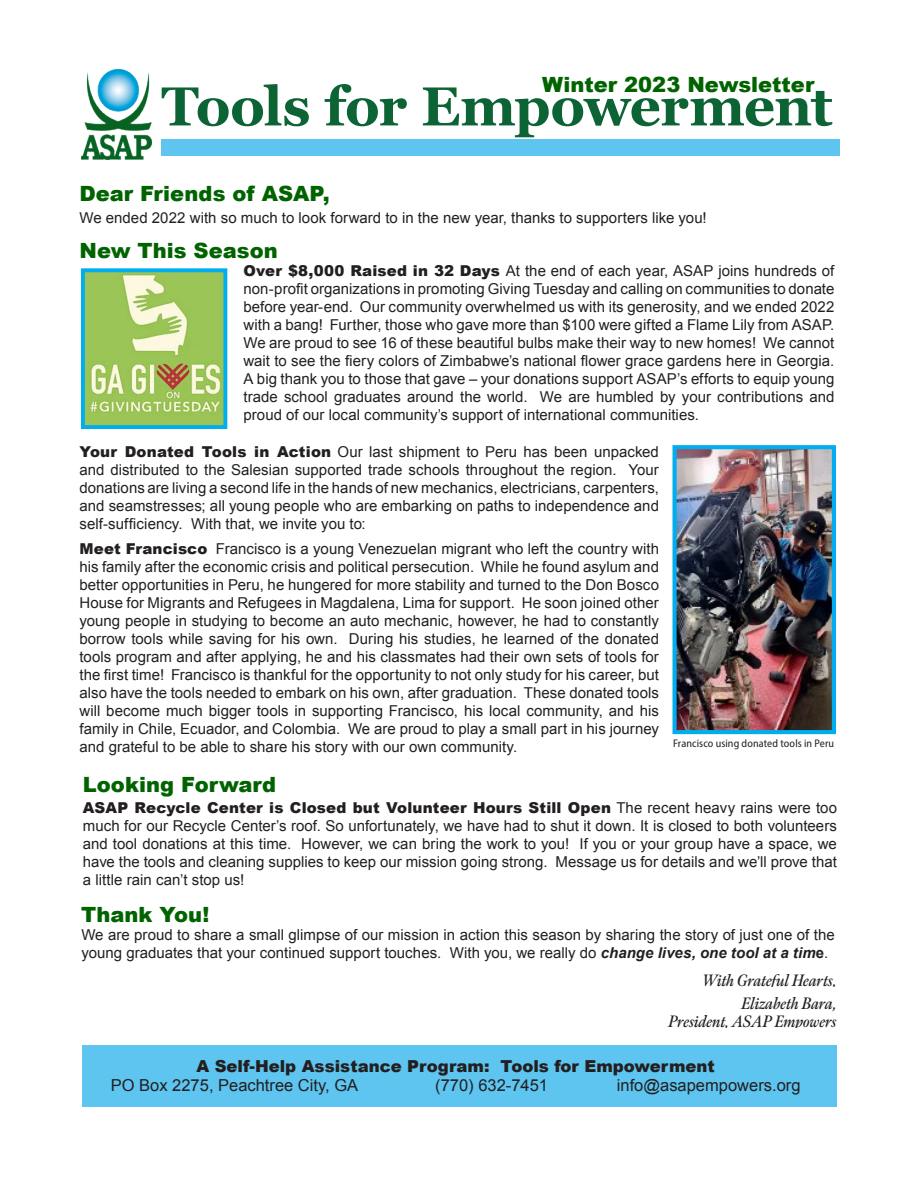
<style>
.page{position:relative;width:918px;height:1188px;background:#fff}
.page>*{position:absolute;margin:0;border:0;box-sizing:border-box;transform-origin:0 0}
.t1{font:700 54.75px "Georgia";letter-spacing:-.02em;color:#0c6333}
.t2{font:900 21px "Arial";color:#006300}
.t3{font:16.5px "Arial";color:#231f20}
.t4{font:italic 600 16.5px/18px "Meno Display Condensed";letter-spacing:-.005em;color:#231f20;text-align:right}
.t5{font:900 16.5px "Arial";color:#231f20}
.text{font:15px/18px "Arial";color:#231f20;text-align:justify}
.t6{font:11.1px "Myriad Variable Concept";letter-spacing:.01em;color:#231f20}
.s1{font-weight:900}
.s2{font-weight:700;font-style:italic}
.s3{font-weight:700}
</style>
<div class="page">
<div style="left:82px;top:1045px;width:755px;height:62px;background:#5dc5f0"></div>
<img style="left:678px;top:450px;width:153px;height:279px">
<div style="left:673px;top:445px;width:163px;height:289px;border:4px solid #00aeef"></div>
<img style="left:86px;top:273px;width:136px;height:151px">
<div style="left:81px;top:268px;width:146px;height:161px;border:4px solid #00aeef"></div>
<div style="left:161px;top:140px;width:679px;height:16px;background:#5dc5f0"></div>
<img style="left:81px;top:69px;width:70px;height:90px">
<h2 class="t2" style="left:542px;top:69px;width:274px">Winter 2023 Newsletter</h2>
<h1 class="t1" style="left:161px;top:65px;width:673px">Tools for Empowerment</h1>
<h2 class="t2" style="left:79px;top:178px;width:252px">Dear Friends of ASAP,</h2>
<p class="text" style="left:79px;top:209px;width:629px">We ended 2022 with so much to look forward to in the new year, thanks to supporters like you!</p>
<h2 class="t2" style="left:79px;top:236px;width:200px">New This Season</h2>
<p class="text" style="left:244px;top:262px;width:592px"><span class="s1">Over $8,000 Raised in 32 Days</span> At the end of each year, ASAP joins hundreds of non-profit organizations in promoting Giving Tuesday and calling on communities to donate before year-end. Our community overwhelmed us with its generosity, and we ended 2022 with a bang! Further, those who gave more than $100 were gifted a Flame Lily from ASAP.<br>We are proud to see 16 of these beautiful bulbs make their way to new homes! We cannot wait to see the fiery colors of Zimbabwe’s national flower grace gardens here in Georgia.<br>A big thank you to those that gave – your donations support ASAP’s efforts to equip young trade school graduates around the world. We are humbled by your contributions and proud of our local community’s support of international communities.</p>
<p class="text" style="left:79px;top:443px;width:581px"><span class="s1">Your Donated Tools in Action</span> Our last shipment to Peru has been unpacked and distributed to the Salesian supported trade schools throughout the region. Your donations are living a second life in the hands of new mechanics, electricians, carpenters, and seamstresses; all young people who are embarking on paths to independence and self-sufficiency. With that, we invite you to:</p>
<p class="text" style="left:79px;top:540px;width:581px"><span class="s1">Meet Francisco</span> Francisco is a young Venezuelan migrant who left the country with his family after the economic crisis and political persecution. While he found asylum and better opportunities in Peru, he hungered for more stability and turned to the Don Bosco House for Migrants and Refugees in Magdalena, Lima for support. He soon joined other young people in studying to become an auto mechanic, however, he had to constantly borrow tools while saving for his own. During his studies, he learned of the donated tools program and after applying, he and his classmates had their own sets of tools for the first time! Francisco is thankful for the opportunity to not only study for his career, but also have the tools needed to embark on his own, after graduation. These donated tools will become much bigger tools in supporting Francisco, his local community, and his family in Chile, Ecuador, and Colombia. We are proud to play a small part in his journey and grateful to be able to share his story with our own community.</p>
<p class="t6" style="left:673px;top:737px;width:163px">Francisco using donated tools in Peru</p>
<h2 class="t2" style="left:83px;top:769px;width:195px">Looking Forward</h2>
<p class="text" style="left:83px;top:799px;width:756px"><span class="s1">ASAP Recycle Center is Closed but Volunteer Hours Still Open</span> The recent heavy rains were too much for our Recycle Center’s roof. So unfortunately, we have had to shut it down. It is closed to both volunteers and tool donations at this time. However, we can bring the work to you! If you or your group have a space, we have the tools and cleaning supplies to keep our mission going strong. Message us for details and we’ll prove that a little rain can’t stop us!</p>
<h2 class="t2" style="left:81px;top:899px;width:130px">Thank You!</h2>
<p class="text" style="left:81px;top:926px;width:755px">We are proud to share a small glimpse of our mission in action this season by sharing the story of just one of the young graduates that your continued support touches. With you, we really do <span class="s2">change lives, one tool at a tim</span><span class="s3">e</span>.</p>
<p class="t4" style="left:702px;top:972px;width:136px">With Grateful Hearts,</p>
<p class="t4" style="left:669px;top:995px;width:170px">Elizabeth Bara,<br>President, ASAP Empowers</p>
<p class="t5" style="left:196px;top:1054px;width:520px">A Self-Help Assistance Program: Tools for Empowerment</p>
<p class="t3" style="left:111px;top:1075px;width:249px">PO Box 2275, Peachtree City, GA</p>
<p class="t3" style="left:435px;top:1075px;width:114px">(770) 632-7451</p>
<p class="t3" style="left:617px;top:1075px;width:185px">info@asapempowers.org</p>
</div>
